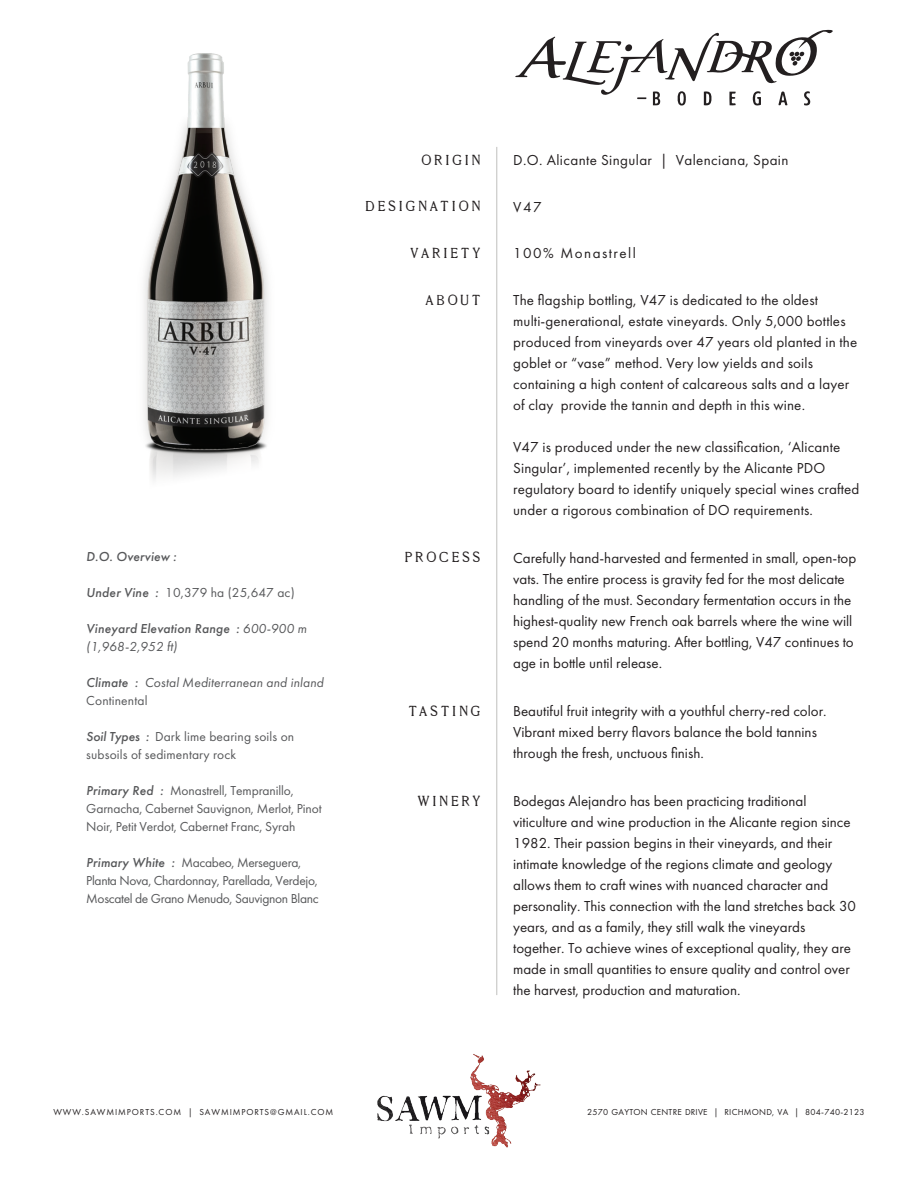
<style>
.page{position:relative;width:918px;height:1188px;background:#fff}
.page>*{position:absolute;margin:0;border:0;box-sizing:border-box;transform-origin:0 0}
.t1{font:15px/21px "Futura PT";color:#231f20}
.t2{font:15px "Millesime";letter-spacing:.2em;color:#231f20}
.t3{font:15px "Futura PT";letter-spacing:.025em;color:#231f20}
.t4{font:15px "Futura PT";letter-spacing:.1em;color:#231f20}
.t5{font:13.5px/18px "Futura PT";letter-spacing:-.01em;color:#57585a}
.t6{font:13.5px/18px "Futura PT";letter-spacing:.01em;color:#57585a}
.t7{font:italic 500 13.5px/18px "Futura PT";letter-spacing:.01em;color:#57585a}
.t8{font:italic 13.5px/18px "Futura PT";letter-spacing:.01em;color:#57585a}
.t9{font:9px "Futura PT";letter-spacing:.025em;color:#231f20}
.t10{font:9px "Futura PT";letter-spacing:.1em;color:#231f20}
.s1{font-weight:500;font-style:italic}
.s2{font-weight:400}
.s3{font-weight:500}
.s4{font-style:normal}
</style>
<div class="page">
<img style="left:143px;top:53px;width:125px;height:427px">
<img style="left:377px;top:1054px;width:164px;height:94px">
<hr style="left:496px;top:147px;width:1px;height:848px;background:#bfc0bd">
<svg style="left:515px;top:30px;width:318px;height:76px"></svg>
<p class="t2" style="left:422px;top:151px;width:60px">ORIGIN</p>
<p class="t3" style="left:513px;top:151px;width:277px">D.O. Alicante Singular | Valenciana, Spain</p>
<p class="t2" style="left:365px;top:198px;width:117px">DESIGNATION</p>
<p class="t1" style="left:513px;top:196px;width:30px">V47</p>
<p class="t2" style="left:410px;top:244px;width:72px">VARIETY</p>
<p class="t4" style="left:513px;top:244px;width:124px">100% Monastrell</p>
<p class="t7" style="left:86px;top:548px;width:92px">D.O. Overview :</p>
<p class="t6" style="left:86px;top:584px;width:210px"><span class="s1">Under Vine :</span> 10,379 ha (25,647 ac)</p>
<p class="t7" style="left:86px;top:620px;width:222px">Vineyard Elevation Range : <span class="s2">600-900 m (1,968-2,952 ft)</span></p>
<p class="t8" style="left:86px;top:674px;width:239px"><span class="s3">Climate :</span> Costal Mediterranean and inland<br><span class="s4">Continental</span></p>
<p class="t6" style="left:86px;top:728px;width:209px"><span class="s1">Soil Types :</span> Dark lime bearing soils on subsoils of sedimentary rock</p>
<p class="t5" style="left:86px;top:782px;width:237px"><span class="s1">Primary Red :</span> Monastrell, Tempranillo,<br>Garnacha, Cabernet Sauvignon, Merlot, Pinot<br>Noir, Petit Verdot, Cabernet Franc, Syrah</p>
<p class="t5" style="left:86px;top:854px;width:234px"><span class="s1">Primary White :</span> Macabeo, Merseguera,<br>Planta Nova, Chardonnay, Parellada, Verdejo,<br>Moscatel de Grano Menudo, Sauvignon Blanc</p>
<p class="t2" style="left:425px;top:291px;width:57px">ABOUT</p>
<p class="t1" style="left:513px;top:290px;width:346px">The flagship bottling, V47 is dedicated to the oldest multi-generational, estate vineyards. Only 5,000 bottles produced from vineyards over 47 years old planted in the goblet or “vase” method. Very low yields and soils containing a high content of calcareous salts and a layer of clay provide the tannin and depth in this wine.</p>
<p class="t1" style="left:513px;top:437px;width:348px">V47 is produced under the new classification, ‘Alicante Singular’, implemented recently by the Alicante PDO regulatory board to identify uniquely special wines crafted under a rigorous combination of DO requirements.</p>
<p class="t2" style="left:405px;top:548px;width:77px">PROCESS</p>
<p class="t1" style="left:513px;top:547px;width:345px">Carefully hand-harvested and fermented in small, open-top vats. The entire process is gravity fed for the most delicate handling of the must. Secondary fermentation occurs in the highest-quality new French oak barrels where the wine will spend 20 months maturing. After bottling, V47 continues to age in bottle until release.</p>
<p class="t2" style="left:409px;top:702px;width:73px">TASTING</p>
<p class="t1" style="left:513px;top:700px;width:315px">Beautiful fruit integrity with a youthful cherry-red color.<br>Vibrant mixed berry flavors balance the bold tannins through the fresh, unctuous finish.</p>
<p class="t2" style="left:417px;top:792px;width:64px">WINERY</p>
<p class="t1" style="left:513px;top:790px;width:344px">Bodegas Alejandro has been practicing traditional viticulture and wine production in the Alicante region since 1982. Their passion begins in their vineyards, and their intimate knowledge of the regions climate and geology allows them to craft wines with nuanced character and personality. This connection with the land stretches back 30 years, and as a family, they still walk the vineyards together. To achieve wines of exceptional quality, they are made in small quantities to ensure quality and control over the harvest, production and maturation.</p>
<p class="t10" style="left:53px;top:1107px;width:281px">WWW.SAWMIMPORTS.COM | SAWMIMPORTS@GMAIL.COM</p>
<p class="t9" style="left:587px;top:1107px;width:279px">2570 GAYTON CENTRE DRIVE | RICHMOND, VA | 804-740-2123</p>
</div>
